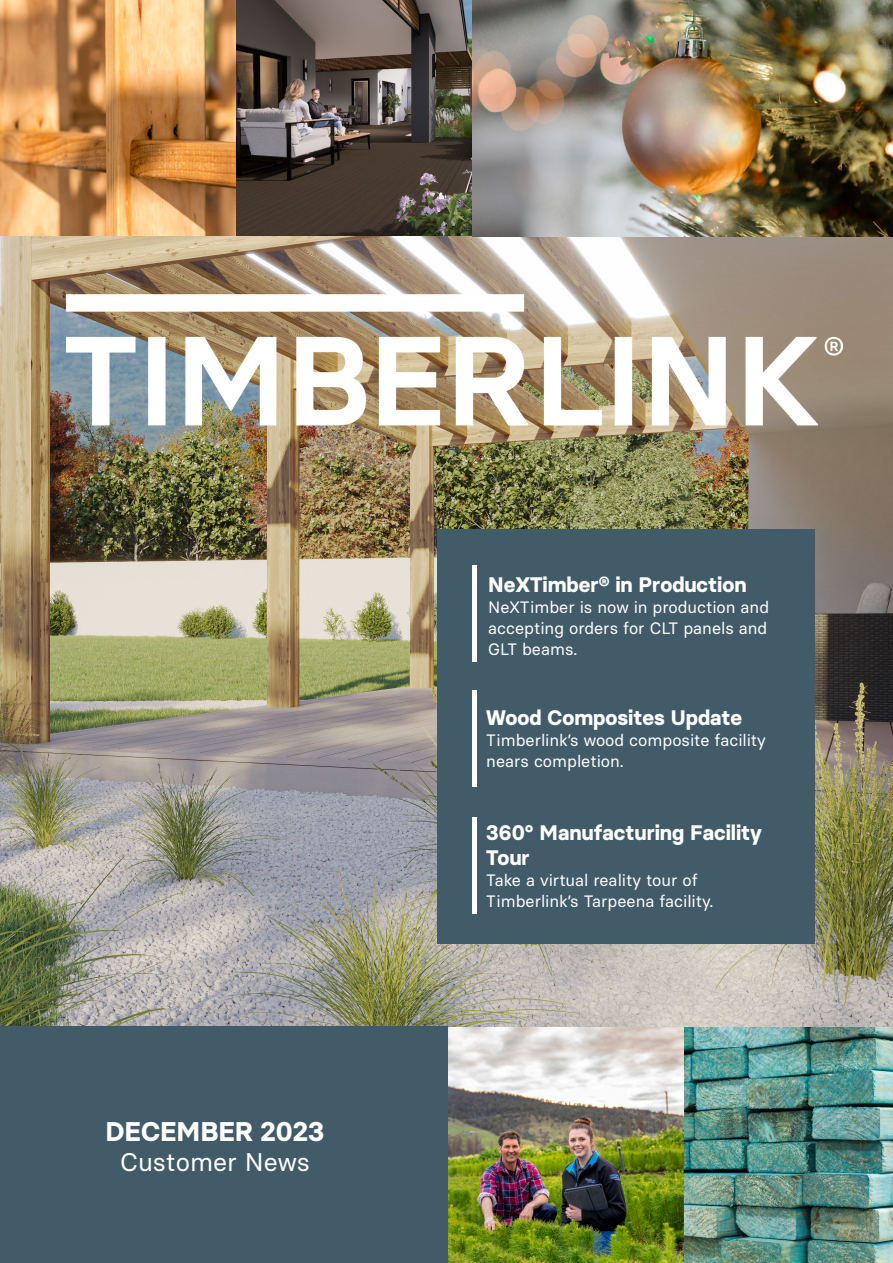
<style>
.page{position:relative;width:893px;height:1263px;background:#fff}
.page>*{position:absolute;margin:0;border:0;box-sizing:border-box;transform-origin:0 0}
.t1{font:700 27px "Basier Square";color:#fff}
.t2{font:25.5px "Basier Square";color:#fff}
.t3{font:700 21px/25.2px "Basier Square";color:#fff}
.t4{font:16.5px/21px "Basier Square";color:#fff;text-align:justify}
</style>
<div class="page">
<img style="left:0;top:0;width:893px;height:1027px">
<img style="left:473px;top:0;width:420px;height:236px">
<img style="left:447px;top:1027px;width:446px;height:236px">
<img style="left:544px;top:113px;width:273px;height:12px">
<div style="left:437px;top:529px;width:378px;height:415px;background:#425b69"></div>
<hr style="left:473px;top:566px;width:4px;height:96px;background:#fff">
<div style="left:0;top:1027px;width:447px;height:236px;background:#425b69"></div>
<hr style="left:473px;top:690px;width:4px;height:96px;background:#fff">
<hr style="left:473px;top:817px;width:4px;height:97px;background:#fff">
<img style="left:67px;top:294px;width:776px;height:144px">
<p class="t1" style="left:106px;top:1114px;width:220px">DECEMBER 2023</p>
<p class="t2" style="left:120px;top:1146px;width:191px">Customer News</p>
<p class="t3" style="left:488px;top:571px;width:260px">NeXTimber® in Production</p>
<p class="t4" style="left:488px;top:596px;width:282px">NeXTimber is now in production and accepting orders for CLT panels and GLT beams.</p>
<p class="t3" style="left:486px;top:705px;width:257px">Wood Composites Update</p>
<p class="t4" style="left:486px;top:730px;width:281px">Timberlink’s wood composite facility nears completion.</p>
<p class="t3" style="left:486px;top:820px;width:277px">360° Manufacturing Facility<br>Tour</p>
<p class="t4" style="left:486px;top:869px;width:213px">Take a virtual reality tour of</p>
<p class="t4" style="left:486px;top:890px;width:228px">Timberlink’s Tarpeena facility.</p>
</div>
